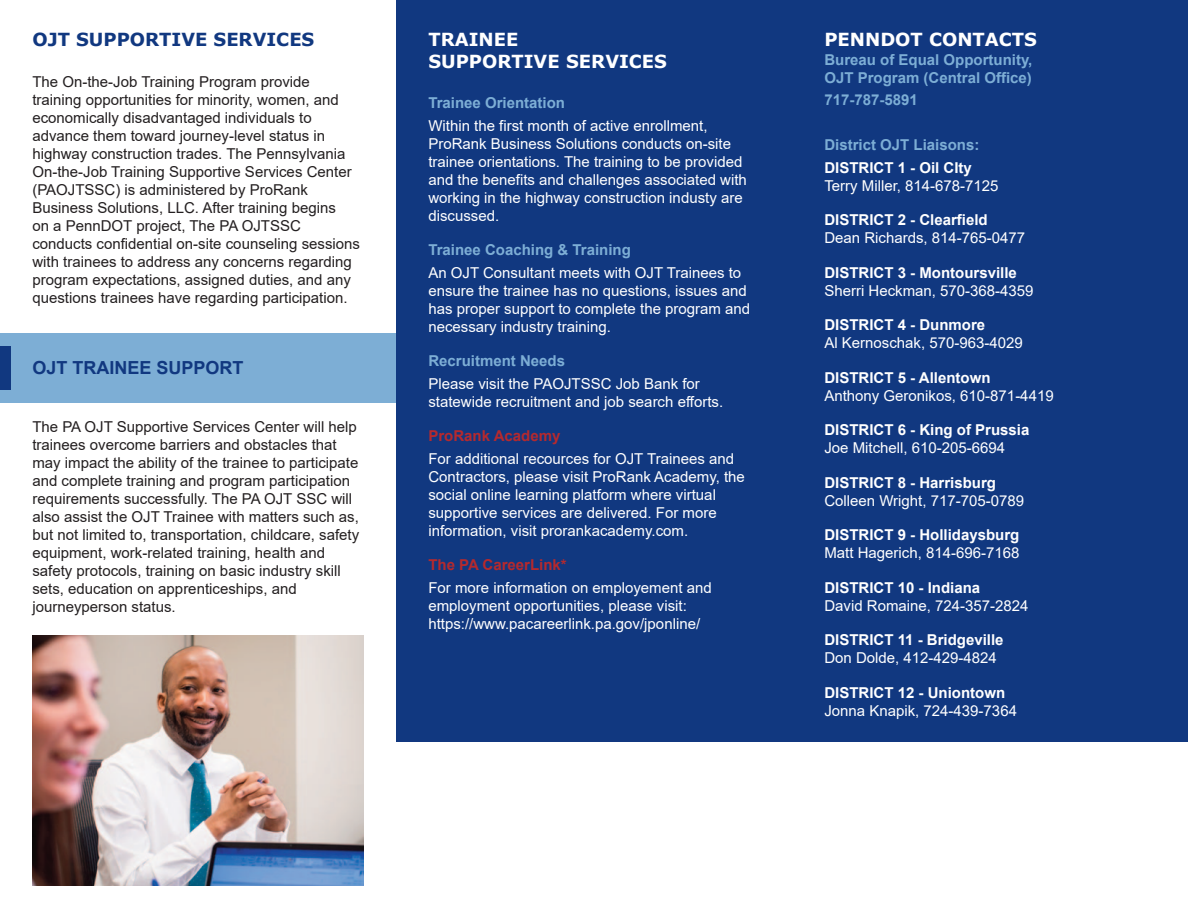
<style>
.page{position:relative;width:1188px;height:918px;background:#fff}
.page>*{position:absolute;margin:0;border:0;box-sizing:border-box;transform-origin:0 0}
.t1{font:700 18px/21.6px "Verdana";color:#fff}
.t2{font:700 18px "Verdana";color:#113880}
.t3{font:700 18px "Arial";color:#113880}
.t4{font:15px/18px "Arial";color:#fff}
.t5{font:15px/18px "Arial";color:#231f20}
.t6{font:700 15px "Arial";color:#fff}
.t7{font:700 15px/18px "Arial";color:#7daed5}
.t8{font:700 15px "Arial";color:#b5292e}
</style>
<div class="page">
<div style="left:0;top:333px;width:396px;height:70px;background:#7daed5"></div>
<div style="left:0;top:346px;width:10px;height:44px;background:#113880"></div>
<img style="left:32px;top:635px;width:332px;height:251px">
<div style="left:396px;top:0;width:792px;height:741px;background:#113880"></div>
<p class="t2" style="left:32px;top:28px;width:284px">OJT SUPPORTIVE SERVICES</p>
<p class="t5" style="left:32px;top:72px;width:329px">The On-the-Job Training Program provide training opportunities for minority, women, and economically disadvantaged individuals to advance them toward journey-level status in highway construction trades. The Pennsylvania On-the-Job Training Supportive Services Center (PAOJTSSC) is administered by ProRank Business Solutions, LLC. After training begins<br>on a PennDOT project, The PA OJTSSC conducts confidential on-site counseling sessions with trainees to address any concerns regarding program expectations, assigned duties, and any questions trainees have regarding participation.</p>
<p class="t3" style="left:32px;top:357px;width:213px">OJT TRAINEE SUPPORT</p>
<p class="t5" style="left:32px;top:418px;width:328px">The PA OJT Supportive Services Center will help trainees overcome barriers and obstacles that may impact the ability of the trainee to participate and complete training and program participation requirements successfully. The PA OJT SSC will also assist the OJT Trainee with matters such as, but not limited to, transportation, childcare, safety equipment, work-related training, health and safety protocols, training on basic industry skill sets, education on apprenticeships, and journeyperson status.</p>
<p class="t1" style="left:428px;top:28px;width:240px">TRAINEE<br>SUPPORTIVE SERVICES</p>
<p class="t7" style="left:428px;top:94px;width:138px">Trainee Orientation</p>
<p class="t4" style="left:428px;top:116px;width:320px">Within the first month of active enrollment, ProRank Business Solutions conducts on-site trainee orientations. The training to be provided and the benefits and challenges associated with working in the highway construction industy are discussed.</p>
<p class="t7" style="left:428px;top:241px;width:204px">Trainee Coaching &amp; Training</p>
<p class="t4" style="left:428px;top:263px;width:323px">An OJT Consultant meets with OJT Trainees to ensure the trainee has no questions, issues and has proper support to complete the program and necessary industry training.</p>
<p class="t7" style="left:428px;top:352px;width:138px">Recruitment Needs</p>
<p class="t4" style="left:428px;top:374px;width:296px">Please visit the PAOJTSSC Job Bank for statewide recruitment and job search efforts.</p>
<p class="t8" style="left:428px;top:428px;width:133px">ProRank Academy</p>
<p class="t4" style="left:428px;top:449px;width:318px">For additional recources for OJT Trainees and Contractors, please visit ProRank Academy, the social online learning platform where virtual supportive services are delivered. For more information, visit prorankacademy.com.</p>
<p class="t8" style="left:428px;top:557px;width:140px">The PA CareerLink*</p>
<p class="t4" style="left:428px;top:578px;width:285px">For more information on employement and employment opportunities, please visit: https://www.pacareerlink.pa.gov/jponline/</p>
<p class="t1" style="left:824px;top:28px;width:214px">PENNDOT CONTACTS</p>
<p class="t7" style="left:824px;top:51px;width:210px">Bureau of Equal Opportunity,<br>OJT Program (Central Office)</p>
<p class="t7" style="left:824px;top:91px;width:95px">717-787-5891</p>
<p class="t7" style="left:824px;top:136px;width:157px">District OJT Liaisons:</p>
<p class="t6" style="left:824px;top:159px;width:149px">DISTRICT 1 - Oil CIty</p>
<p class="t4" style="left:824px;top:177px;width:176px">Terry Miller, 814-678-7125</p>
<p class="t6" style="left:824px;top:212px;width:165px">DISTRICT 2 - Clearfield</p>
<p class="t4" style="left:824px;top:229px;width:202px">Dean Richards, 814-765-0477</p>
<p class="t6" style="left:824px;top:264px;width:194px">DISTRICT 3 - Montoursville</p>
<p class="t4" style="left:824px;top:282px;width:211px">Sherri Heckman, 570-368-4359</p>
<p class="t6" style="left:824px;top:317px;width:162px">DISTRICT 4 - Dunmore</p>
<p class="t4" style="left:824px;top:334px;width:200px">Al Kernoschak, 570-963-4029</p>
<p class="t6" style="left:824px;top:369px;width:168px">DISTRICT 5 - Allentown</p>
<p class="t4" style="left:824px;top:387px;width:231px">Anthony Geronikos, 610-871-4419</p>
<p class="t6" style="left:824px;top:422px;width:207px">DISTRICT 6 - King of Prussia</p>
<p class="t4" style="left:824px;top:439px;width:182px">Joe Mitchell, 610-205-6694</p>
<p class="t6" style="left:824px;top:474px;width:173px">DISTRICT 8 - Harrisburg</p>
<p class="t4" style="left:824px;top:492px;width:201px">Colleen Wright, 717-705-0789</p>
<p class="t6" style="left:824px;top:527px;width:197px">DISTRICT 9 - Hollidaysburg</p>
<p class="t4" style="left:824px;top:544px;width:197px">Matt Hagerich, 814-696-7168</p>
<p class="t6" style="left:824px;top:579px;width:157px">DISTRICT 10 - Indiana</p>
<p class="t4" style="left:824px;top:597px;width:206px">David Romaine, 724-357-2824</p>
<p class="t6" style="left:824px;top:632px;width:181px">DISTRICT 11 - Bridgeville</p>
<p class="t4" style="left:824px;top:649px;width:174px">Don Dolde, 412-429-4824</p>
<p class="t6" style="left:824px;top:684px;width:182px">DISTRICT 12 - Uniontown</p>
<p class="t4" style="left:824px;top:702px;width:194px">Jonna Knapik, 724-439-7364</p>
</div>
